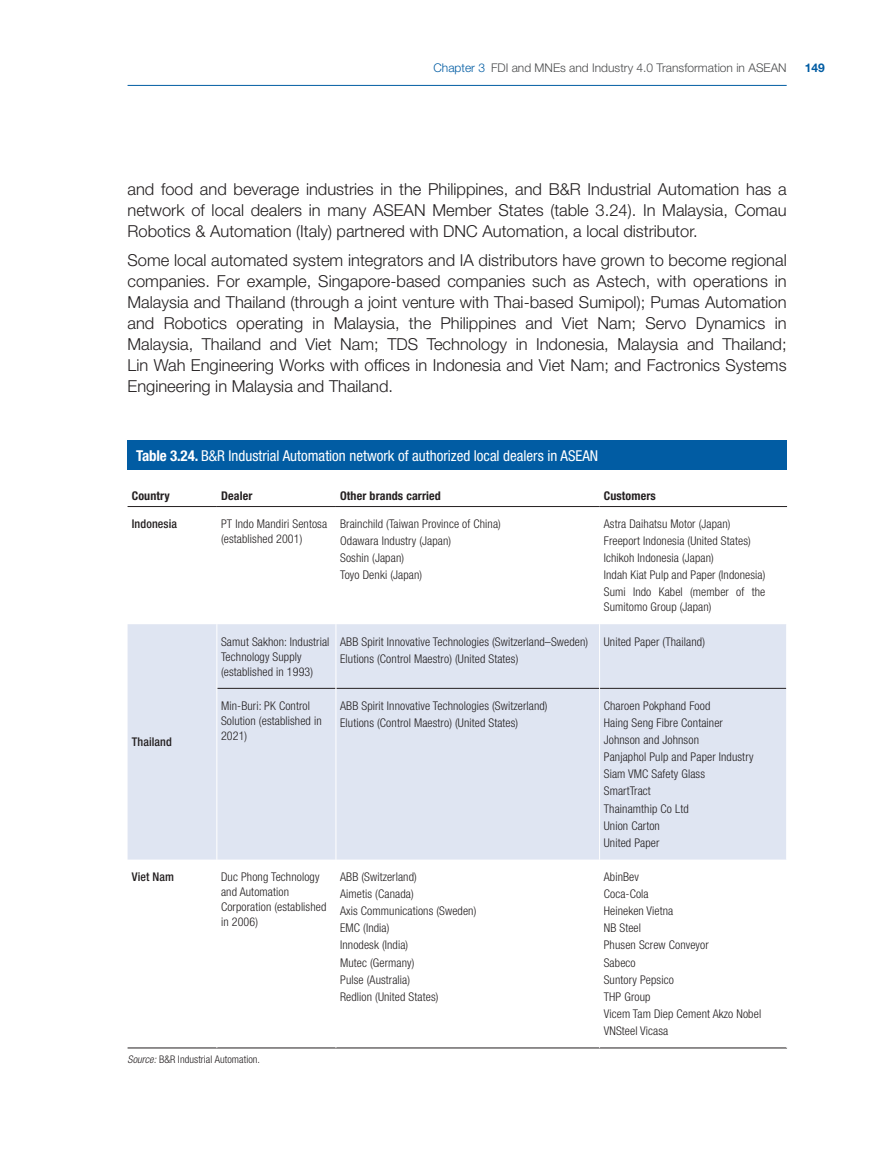
<style>
.page{position:relative;width:893px;height:1149px;background:#fff}
.page>*{position:absolute;margin:0;border:0;box-sizing:border-box;transform-origin:0 0}
.t1{font:300 16.5px/21px "Helvetica Neue LT Std";color:#231f20;text-align:justify}
.t2{font:condensed 15px "Helvetica Neue LT Std";color:#fff}
.t3{font:300 condensed 12px/17.1px "Helvetica Neue LT Std";letter-spacing:.01em;color:#231f20}
.t4{font:300 12px "Helvetica Neue LT Std";color:#4b4c4d}
.t5{font:700 condensed 12px "Helvetica Neue LT Std";letter-spacing:.01em;color:#231f20}
.t6{font:500 condensed 12px "Helvetica Neue LT Std";letter-spacing:.01em;color:#231f20}
.t7{font:700 12px "Helvetica Neue LT Std";color:#015ca3}
.t8{font:300 condensed 10.5px "Helvetica Neue LT Std";letter-spacing:.005em;color:#231f20}
.s1{color:#015ca3}
.s2{font-weight:700}
.s3{font-style:italic}
</style>
<div class="page">
<hr style="left:128px;top:85px;width:659px;height:1px;background:#015ca3">
<div style="left:128px;top:440px;width:659px;height:30px;background:#015ca3"></div>
<div style="left:128px;top:624px;width:658px;height:235px;background:#dfe5f2"></div>
<div style="left:217px;top:689px;width:569px;height:170px;background:#dfe5f2"></div>
<hr style="left:128px;top:1047px;width:89px;height:1px;background:#231f20">
<hr style="left:217px;top:1047px;width:119px;height:1px;background:#231f20">
<hr style="left:336px;top:1047px;width:264px;height:1px;background:#231f20">
<hr style="left:600px;top:1047px;width:187px;height:1px;background:#231f20">
<hr style="left:217px;top:688px;width:119px;height:1px;background:#231f20">
<hr style="left:336px;top:688px;width:263px;height:1px;background:#231f20">
<hr style="left:600px;top:688px;width:186px;height:1px;background:#231f20">
<hr style="left:216px;top:624px;width:1px;height:64px;background:#fff">
<hr style="left:336px;top:624px;width:1px;height:64px;background:#fff">
<hr style="left:599px;top:624px;width:1px;height:64px;background:#fff">
<hr style="left:216px;top:688px;width:1px;height:171px;background:#fff">
<hr style="left:336px;top:688px;width:1px;height:171px;background:#fff">
<hr style="left:599px;top:688px;width:1px;height:171px;background:#fff">
<hr style="left:128px;top:506px;width:89px;height:1px;background:#231f20">
<hr style="left:217px;top:506px;width:119px;height:1px;background:#231f20">
<hr style="left:336px;top:506px;width:264px;height:1px;background:#231f20">
<hr style="left:600px;top:506px;width:187px;height:1px;background:#231f20">
<p class="t4" style="left:433px;top:61px;width:355px"><span class="s1">Chapter 3</span> FDI and MNEs and Industry 4.0 Transformation in ASEAN</p>
<p class="t7" style="left:805px;top:61px;width:22px">149</p>
<p class="t1" style="left:128px;top:178px;width:661px">and food and beverage industries in the Philippines, and B&amp;R Industrial Automation has a network of local dealers in many ASEAN Member States (table 3.24). In Malaysia, Comau Robotics &amp; Automation (Italy) partnered with DNC Automation, a local distributor.</p>
<p class="t1" style="left:128px;top:249px;width:661px">Some local automated system integrators and IA distributors have grown to become regional companies. For example, Singapore-based companies such as Astech, with operations in Malaysia and Thailand (through a joint venture with Thai-based Sumipol); Pumas Automation and Robotics operating in Malaysia, the Philippines and Viet Nam; Servo Dynamics in Malaysia, Thailand and Viet Nam; TDS Technology in Indonesia, Malaysia and Thailand; Lin Wah Engineering Works with offices in Indonesia and Viet Nam; and Factronics Systems Engineering in Malaysia and Thailand.</p>
<p class="t2" style="left:136px;top:446px;width:464px"><span class="s2">Table 3.24.</span> B&amp;R Industrial Automation network of authorized local dealers in ASEAN</p>
<p class="t5" style="left:132px;top:488px;width:40px">Country</p>
<p class="t5" style="left:221px;top:488px;width:33px">Dealer</p>
<p class="t5" style="left:340px;top:488px;width:102px">Other brands carried</p>
<p class="t5" style="left:604px;top:488px;width:54px">Customers</p>
<p class="t6" style="left:132px;top:516px;width:47px">Indonesia</p>
<p class="t3" style="left:221px;top:516px;width:108px;line-height:15px">PT Indo Mandiri Sentosa (established 2001)</p>
<p class="t3" style="left:340px;top:515px;width:162px">Brainchild (Taiwan Province of China)<br>Odawara Industry (Japan)<br>Soshin (Japan)<br>Toyo Denki (Japan)</p>
<p class="t3" style="left:604px;top:515px;width:163px">Astra Daihatsu Motor (Japan)<br>Freeport Indonesia (United States)<br>Ichikoh Indonesia (Japan)<br>Indah Kiat Pulp and Paper (Indonesia)<br>Sumi Indo Kabel (member of the</p>
<p class="t3" style="left:604px;top:598px;width:109px">Sumitomo Group (Japan)</p>
<p class="t6" style="left:132px;top:734px;width:42px">Thailand</p>
<p class="t3" style="left:221px;top:633px;width:110px;line-height:15px">Samut Sakhon: Industrial<br>Technology Supply (established in 1993)</p>
<p class="t3" style="left:340px;top:632px;width:249px">ABB Spirit Innovative Technologies (Switzerland–Sweden)<br>Elutions (Control Maestro) (United States)</p>
<p class="t3" style="left:604px;top:632px;width:103px">United Paper (Thailand)</p>
<p class="t3" style="left:221px;top:697px;width:102px;line-height:15px">Min-Buri: PK Control<br>Solution (established in<br>2021)</p>
<p class="t3" style="left:340px;top:696px;width:209px">ABB Spirit Innovative Technologies (Switzerland)<br>Elutions (Control Maestro) (United States)</p>
<p class="t3" style="left:604px;top:696px;width:151px">Charoen Pokphand Food<br>Haing Seng Fibre Container<br>Johnson and Johnson<br>Panjaphol Pulp and Paper Industry<br>Siam VMC Safety Glass<br>SmartTract<br>Thainamthip Co Ltd<br>Union Carton<br>United Paper</p>
<p class="t6" style="left:132px;top:869px;width:44px">Viet Nam</p>
<p class="t3" style="left:221px;top:868px;width:107px;line-height:15px">Duc Phong Technology and Automation<br>Corporation (established in 2006)</p>
<p class="t3" style="left:340px;top:867px;width:138px">ABB (Switzerland)<br>Aimetis (Canada)<br>Axis Communications (Sweden)<br>EMC (India)<br>Innodesk (India)<br>Mutec (Germany)<br>Pulse (Australia)<br>Redlion (United States)</p>
<p class="t3" style="left:604px;top:867px;width:159px">AbinBev<br>Coca-Cola<br>Heineken Vietna<br>NB Steel<br>Phusen Screw Conveyor<br>Sabeco<br>Suntory Pepsico<br>THP Group<br>Vicem Tam Diep Cement Akzo Nobel<br>VNSteel Vicasa</p>
<p class="t8" style="left:128px;top:1053px;width:134px"><span class="s3">Source:</span> B&amp;R Industrial Automation.</p>
</div>
